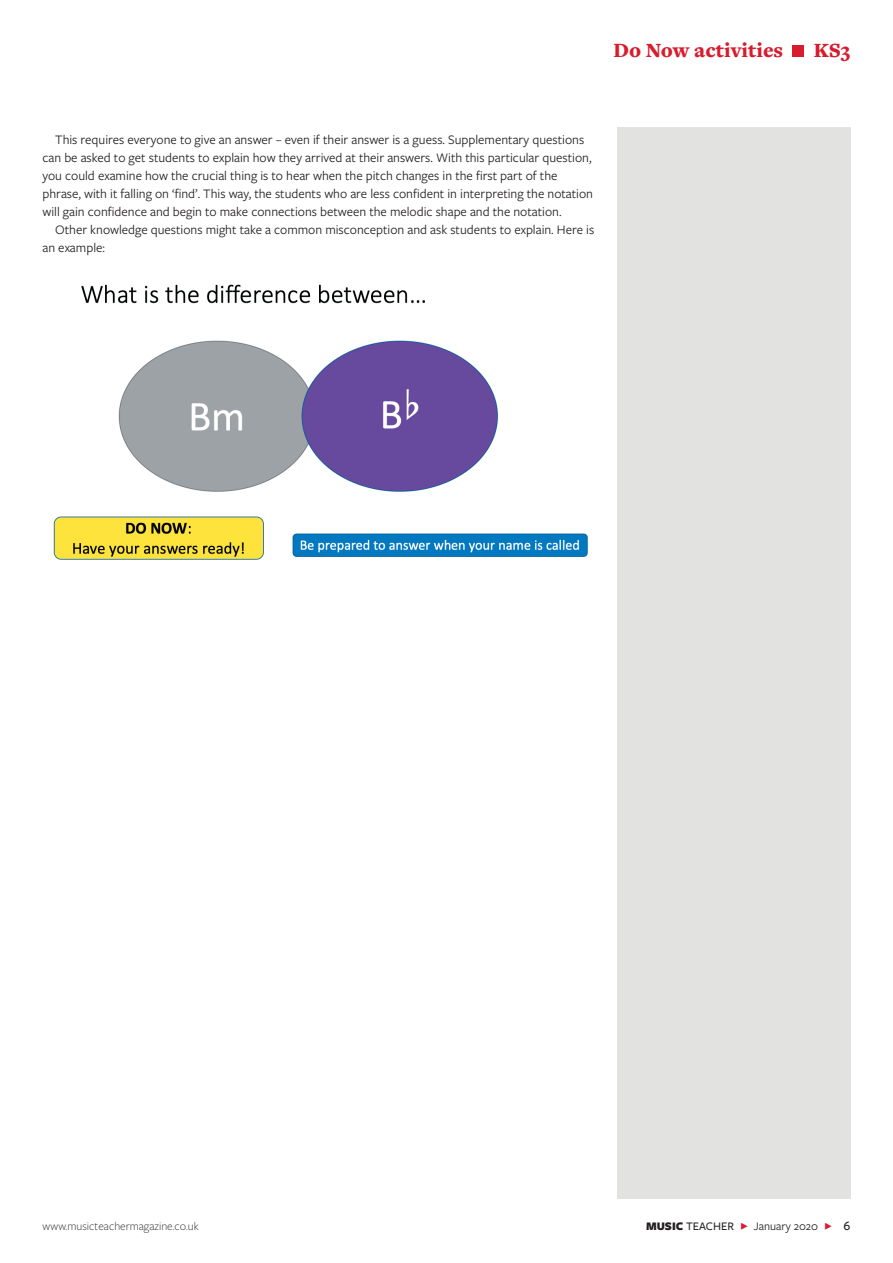
<style>
.page{position:relative;width:893px;height:1263px;background:#fff}
.page>*{position:absolute;margin:0;border:0;box-sizing:border-box;transform-origin:0 0}
.t1{font:900 21px "Freight Text Pro";color:#d81c2d}
.t2{font:13.5px/18px "Freight Sans Pro";color:#231f20}
.t3{font:300 12px "Freight Sans Pro";color:#231f20}
.t4{font:12px "Freight Sans Pro";color:#231f20}
.s1{font-weight:900}
.s2{font-weight:500}
.s3{color:#d81c2d}
.s4{font-weight:500;font-size:13.5px}
</style>
<div class="page">
<div style="left:617px;top:128px;width:233px;height:1071px;background:#e2e2e1"></div>
<div style="left:793px;top:46px;width:11px;height:11px;background:#d81c2d"></div>
<img style="left:53px;top:284px;width:535px;height:276px">
<h1 class="t1" style="left:613px;top:36px;width:171px">Do Now activities</h1>
<h1 class="t1" style="left:814px;top:36px;width:38px">KS3</h1>
<p class="t2" style="left:42px;top:130px;width:552px;text-indent:13px">This requires everyone to give an answer – even if their answer is a guess. Supplementary questions can be asked to get students to explain how they arrived at their answers. With this particular question, you could examine how the crucial thing is to hear when the pitch changes in the first part of the phrase, with it falling on ‘find’. This way, the students who are less confident in interpreting the notation will gain confidence and begin to make connections between the melodic shape and the notation.</p>
<p class="t2" style="left:42px;top:220px;width:553px;text-indent:13px">Other knowledge questions might take a common misconception and ask students to explain. Here is an example:</p>
<p class="t3" style="left:42px;top:1218px;width:158px">www.musicteachermagazine.co.uk</p>
<p class="t4" style="left:646px;top:1218px;width:206px"><span class="s1">MUSIC</span> <span class="s2">TEACHER</span> <span class="s3">F</span> January 2020 <span class="s3">F</span> <span class="s4">6</span></p>
</div>
